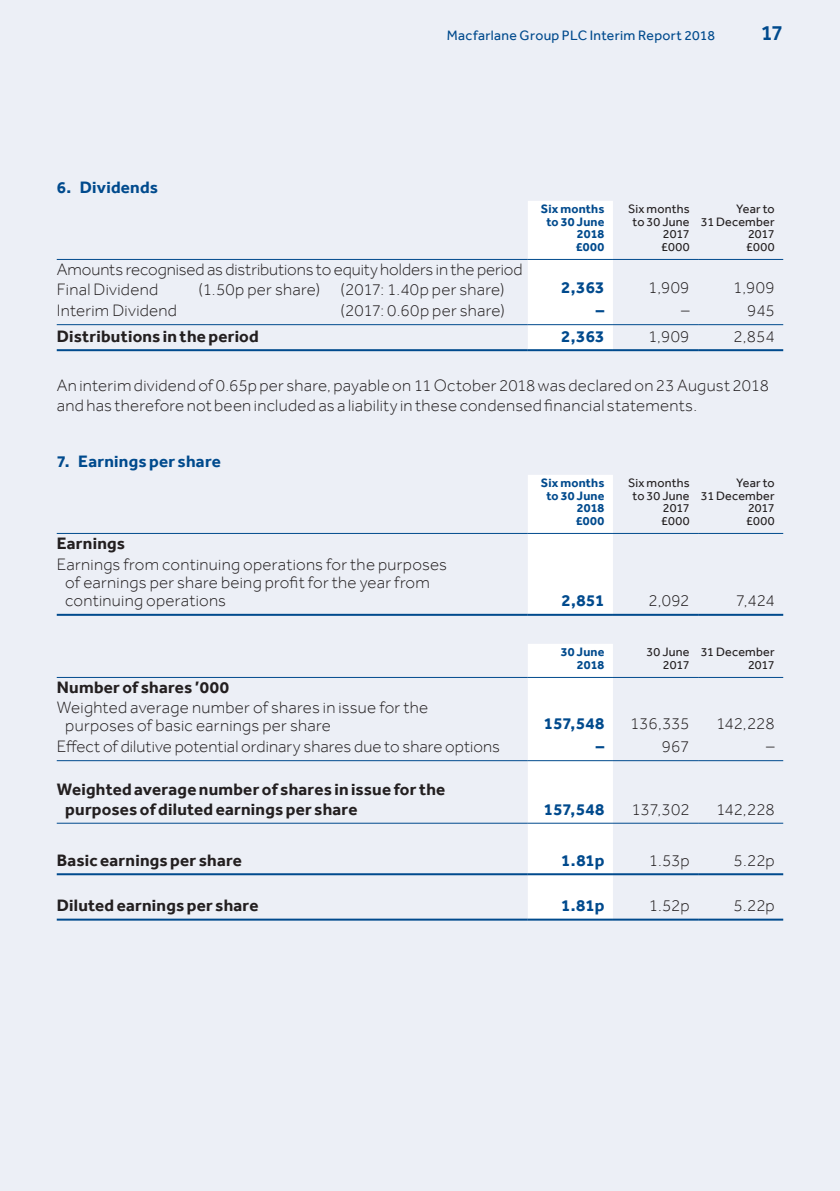
<style>
.page{position:relative;width:840px;height:1191px;background:#fff}
.page>*{position:absolute;margin:0;border:0;box-sizing:border-box;transform-origin:0 0}
.t1{font:500 22px "Effra";color:#004a8d}
.t2{font:300 17px/18px "Effra";letter-spacing:.01em;color:#231f20}
.t3{font:700 17px/20px "Effra";letter-spacing:.015em;color:#231f20}
.t4{font:700 17px "Effra";letter-spacing:.015em;color:#004a8d}
.t5{font:14px "Effra";letter-spacing:.025em;color:#004a8d}
.t6{font:12.4px/12.4px "Effra";letter-spacing:.015em;color:#231f20;text-align:right}
.t7{font:700 12.4px/12.4px "Effra";letter-spacing:.015em;color:#004a8d;text-align:right}
</style>
<div class="page">
<div style="left:0;top:0;width:839px;height:1191px;background:#eceff6"></div>
<div style="left:527px;top:201px;width:85px;height:148px;background:#fff"></div>
<hr style="left:57px;top:259px;width:470px;height:1px;background:#004a8d">
<hr style="left:527px;top:259px;width:85px;height:1px;background:#004a8d">
<hr style="left:612px;top:259px;width:85px;height:1px;background:#004a8d">
<hr style="left:697px;top:259px;width:85px;height:1px;background:#004a8d">
<hr style="left:57px;top:349px;width:470px;height:2px;background:#004a8d">
<hr style="left:527px;top:349px;width:85px;height:2px;background:#004a8d">
<hr style="left:612px;top:349px;width:85px;height:2px;background:#004a8d">
<hr style="left:697px;top:349px;width:85px;height:2px;background:#004a8d">
<hr style="left:57px;top:324px;width:470px;height:1px;background:#004a8d">
<hr style="left:527px;top:324px;width:85px;height:1px;background:#004a8d">
<hr style="left:612px;top:324px;width:85px;height:1px;background:#004a8d">
<hr style="left:697px;top:324px;width:85px;height:1px;background:#004a8d">
<div style="left:527px;top:475px;width:85px;height:139px;background:#fff"></div>
<hr style="left:57px;top:533px;width:470px;height:1px;background:#004a8d">
<hr style="left:527px;top:533px;width:85px;height:1px;background:#004a8d">
<hr style="left:612px;top:533px;width:85px;height:1px;background:#004a8d">
<hr style="left:697px;top:533px;width:85px;height:1px;background:#004a8d">
<hr style="left:57px;top:614px;width:470px;height:2px;background:#004a8d">
<hr style="left:527px;top:614px;width:85px;height:2px;background:#004a8d">
<hr style="left:612px;top:614px;width:85px;height:2px;background:#004a8d">
<hr style="left:697px;top:614px;width:85px;height:2px;background:#004a8d">
<svg style="left:527px;top:644px;width:85px;height:274px;background:#fdfdfe"></svg>
<hr style="left:57px;top:677px;width:470px;height:1px;background:#004a8d">
<hr style="left:527px;top:677px;width:85px;height:1px;background:#004a8d">
<hr style="left:612px;top:677px;width:85px;height:1px;background:#004a8d">
<hr style="left:697px;top:677px;width:85px;height:1px;background:#004a8d">
<hr style="left:57px;top:918px;width:470px;height:2px;background:#004a8d">
<hr style="left:527px;top:918px;width:85px;height:2px;background:#004a8d">
<hr style="left:612px;top:918px;width:85px;height:2px;background:#004a8d">
<hr style="left:697px;top:918px;width:85px;height:2px;background:#004a8d">
<hr style="left:57px;top:873px;width:470px;height:2px;background:#004a8d">
<hr style="left:527px;top:873px;width:85px;height:2px;background:#004a8d">
<hr style="left:612px;top:873px;width:85px;height:2px;background:#004a8d">
<hr style="left:697px;top:873px;width:85px;height:2px;background:#004a8d">
<hr style="left:57px;top:823px;width:470px;height:1px;background:#004a8d">
<hr style="left:527px;top:823px;width:85px;height:1px;background:#004a8d">
<hr style="left:612px;top:823px;width:85px;height:1px;background:#004a8d">
<hr style="left:697px;top:823px;width:85px;height:1px;background:#004a8d">
<hr style="left:57px;top:760px;width:470px;height:1px;background:#004a8d">
<hr style="left:527px;top:760px;width:85px;height:1px;background:#004a8d">
<hr style="left:612px;top:760px;width:85px;height:1px;background:#004a8d">
<hr style="left:697px;top:760px;width:85px;height:1px;background:#004a8d">
<p class="t4" style="left:57px;top:177px;width:103px">6. Dividends</p>
<p class="t5" style="left:446px;top:27px;width:269px">Macfarlane Group PLC Interim Report 2018</p>
<p class="t1" style="left:760px;top:19px;width:24px">17</p>
<p class="t7" style="left:540px;top:203px;width:65px">Six months to 30 June<br>2018<br>£000</p>
<p class="t6" style="left:627px;top:203px;width:63px">Six months to 30 June<br>2017<br>£000</p>
<p class="t6" style="left:700px;top:203px;width:75px">Year to<br>31 December<br>2017<br>£000</p>
<p class="t2" style="left:57px;top:259px;width:467px;line-height:19.8px">Amounts recognised as distributions to equity holders in the period<br>Final Dividend</p>
<p class="t2" style="left:198px;top:280px;width:307px">(1.50p per share) (2017: 1.40p per share)</p>
<p class="t4" style="left:560px;top:278px;width:45px">2,363</p>
<p class="t2" style="left:647px;top:278px;width:43px">1,909</p>
<p class="t2" style="left:732px;top:278px;width:43px">1,909</p>
<p class="t2" style="left:57px;top:301px;width:122px">Interim Dividend</p>
<p class="t2" style="left:340px;top:301px;width:166px">(2017: 0.60p per share)</p>
<p class="t4" style="left:595px;top:300px;width:10px">–</p>
<p class="t2" style="left:680px;top:301px;width:10px">–</p>
<p class="t2" style="left:746px;top:301px;width:29px">945</p>
<p class="t3" style="left:57px;top:326px;width:203px">Distributions in the period</p>
<p class="t4" style="left:560px;top:326px;width:45px">2,363</p>
<p class="t2" style="left:647px;top:327px;width:43px">1,909</p>
<p class="t2" style="left:733px;top:327px;width:43px">2,854</p>
<p class="t2" style="left:57px;top:375px;width:713px;line-height:20px">An interim dividend of 0.65p per share, payable on 11 October 2018 was declared on 23 August 2018 and has therefore not been included as a liability in these condensed financial statements.</p>
<p class="t4" style="left:57px;top:451px;width:166px">7. Earnings per share</p>
<p class="t3" style="left:57px;top:533px;width:70px">Earnings</p>
<p class="t2" style="left:65px;top:555px;width:383px;text-indent:-8px">Earnings from continuing operations for the purposes of earnings per share being profit for the year from continuing operations</p>
<p class="t3" style="left:57px;top:677px;width:174px">Number of shares ’000</p>
<p class="t2" style="left:65px;top:697px;width:364px;text-indent:-8px">Weighted average number of shares in issue for the purposes of basic earnings per share</p>
<p class="t7" style="left:540px;top:477px;width:65px">Six months to 30 June<br>2018<br>£000</p>
<p class="t6" style="left:627px;top:477px;width:63px">Six months to 30 June<br>2017<br>£000</p>
<p class="t6" style="left:700px;top:477px;width:75px">Year to<br>31 December<br>2017<br>£000</p>
<p class="t4" style="left:561px;top:590px;width:44px">2,851</p>
<p class="t2" style="left:648px;top:591px;width:42px">2,092</p>
<p class="t2" style="left:735px;top:591px;width:40px">7,424</p>
<p class="t7" style="left:560px;top:646px;width:45px">30 June<br>2018</p>
<p class="t6" style="left:646px;top:646px;width:44px">30 June<br>2017</p>
<p class="t6" style="left:700px;top:646px;width:75px">31 December<br>2017</p>
<p class="t4" style="left:543px;top:713px;width:62px">157,548</p>
<p class="t2" style="left:629px;top:714px;width:61px">136,335</p>
<p class="t2" style="left:715px;top:714px;width:60px">142,228</p>
<p class="t2" style="left:57px;top:737px;width:444px">Effect of dilutive potential ordinary shares due to share options</p>
<p class="t4" style="left:595px;top:736px;width:10px">–</p>
<p class="t2" style="left:661px;top:737px;width:29px">967</p>
<p class="t2" style="left:765px;top:737px;width:10px">–</p>
<p class="t3" style="left:65px;top:779px;width:381px;text-indent:-8px">Weighted average number of shares in issue for the purposes of diluted earnings per share</p>
<p class="t4" style="left:543px;top:799px;width:62px">157,548</p>
<p class="t2" style="left:631px;top:800px;width:60px">137,302</p>
<p class="t2" style="left:715px;top:800px;width:60px">142,228</p>
<p class="t3" style="left:57px;top:850px;width:187px">Basic earnings per share</p>
<p class="t4" style="left:561px;top:850px;width:45px">1.81p</p>
<p class="t2" style="left:648px;top:851px;width:42px">1.53p</p>
<p class="t2" style="left:733px;top:851px;width:43px">5.22p</p>
<p class="t3" style="left:57px;top:895px;width:203px">Diluted earnings per share</p>
<p class="t4" style="left:561px;top:895px;width:45px">1.81p</p>
<p class="t2" style="left:648px;top:896px;width:42px">1.52p</p>
<p class="t2" style="left:733px;top:896px;width:43px">5.22p</p>
</div>
